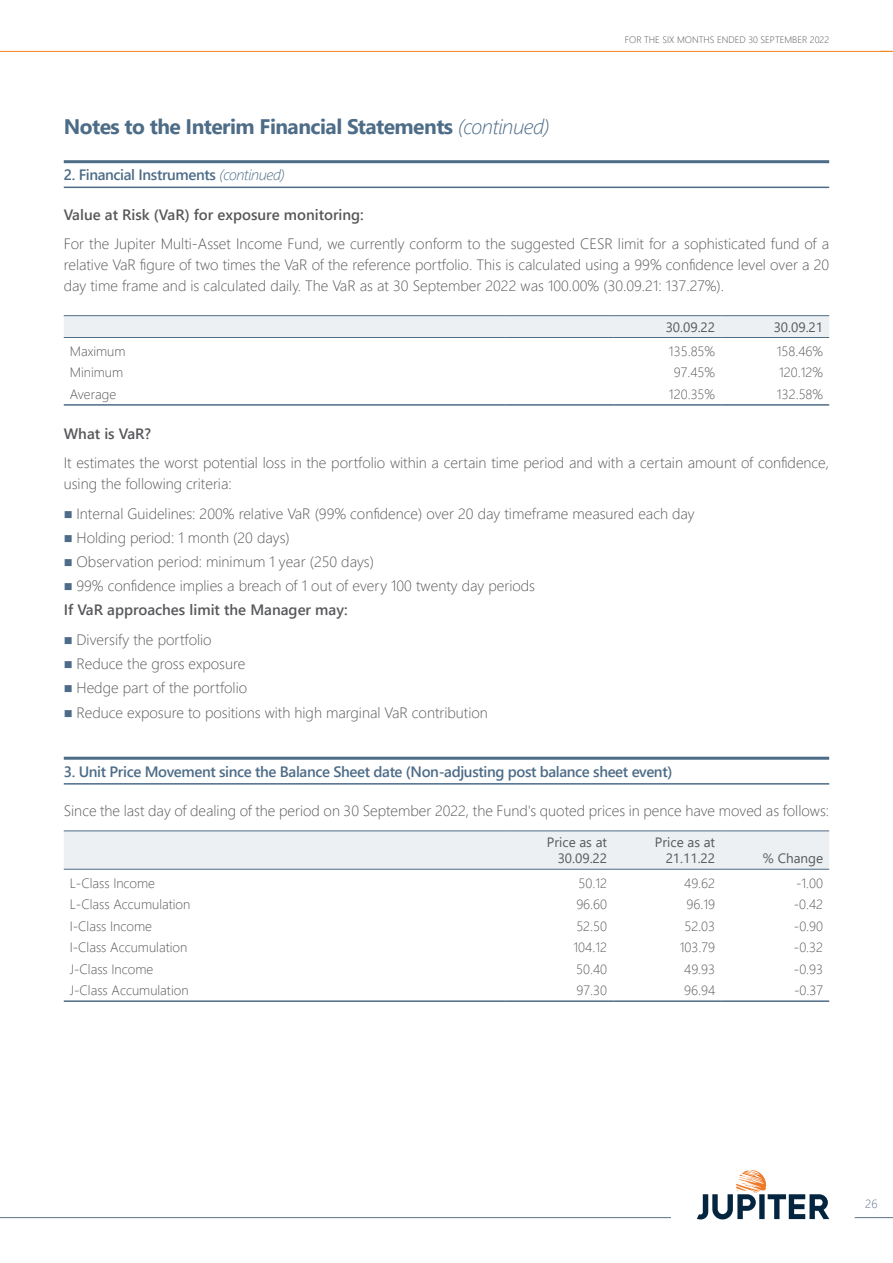
<style>
.page{position:relative;width:893px;height:1263px;background:#fff}
.page>*{position:absolute;margin:0;border:0;box-sizing:border-box;transform-origin:0 0}
.SectionName_copy{font:700 21px "Segoe UI";letter-spacing:-.025em;color:#4d6c87}
.BodyTextLargeSpace{font:300 15px/21px "Segoe UI";color:#57585a;text-align:justify}
.BodyText{font:300 15px/21px "Segoe UI";color:#57585a}
.FinancialInstruments{font:600 15px "Segoe UI";letter-spacing:-.025em;color:#4d6c87}
.BodyTextBold{font:600 15px "Segoe UI";color:#57585a}
.BodyRight{font:300 13.5px "Segoe UI";color:#57585a}
.BodyLeft{font:300 13.5px "Segoe UI";color:#57585a}
.HeaderRight{font:13.5px "Segoe UI";color:#57585a}
.t1{font:300 12px "Segoe UI";color:#5a718c}
.t2{font:300 9.3px "Segoe UI";color:#57585a}
.s1{font-weight:300;font-style:italic}
</style>
<div class="page">
<hr style="left:0;top:51px;width:893px;height:1px;background:#f58220">
<hr style="left:0;top:1217px;width:671px;height:1px;background:#5a718c">
<hr style="left:855px;top:1217px;width:38px;height:1px;background:#5a718c">
<svg style="left:697px;top:1170px;width:132px;height:50px"></svg>
<hr style="left:64px;top:757px;width:765px;height:3px;background:#4d6c87">
<hr style="left:64px;top:783px;width:765px;height:2px;background:#4d6c87">
<div style="left:64px;top:316px;width:765px;height:21px;background:#edf0f3"></div>
<hr style="left:64px;top:315px;width:441px;height:1px;background:#4d6c87">
<hr style="left:64px;top:337px;width:441px;height:1px;background:#4d6c87">
<hr style="left:505px;top:315px;width:108px;height:1px;background:#4d6c87">
<hr style="left:505px;top:337px;width:108px;height:1px;background:#4d6c87">
<hr style="left:613px;top:315px;width:108px;height:1px;background:#4d6c87">
<hr style="left:613px;top:337px;width:108px;height:1px;background:#4d6c87">
<hr style="left:721px;top:315px;width:108px;height:1px;background:#4d6c87">
<hr style="left:721px;top:337px;width:108px;height:1px;background:#4d6c87">
<hr style="left:64px;top:404px;width:441px;height:2px;background:#4d6c87">
<hr style="left:505px;top:404px;width:108px;height:2px;background:#4d6c87">
<hr style="left:613px;top:404px;width:108px;height:2px;background:#4d6c87">
<hr style="left:721px;top:404px;width:108px;height:2px;background:#4d6c87">
<div style="left:64px;top:831px;width:765px;height:38px;background:#edf0f3"></div>
<hr style="left:64px;top:830px;width:441px;height:1px;background:#4d6c87">
<hr style="left:64px;top:869px;width:441px;height:1px;background:#4d6c87">
<hr style="left:505px;top:830px;width:108px;height:1px;background:#4d6c87">
<hr style="left:505px;top:869px;width:108px;height:1px;background:#4d6c87">
<hr style="left:613px;top:830px;width:108px;height:1px;background:#4d6c87">
<hr style="left:613px;top:869px;width:108px;height:1px;background:#4d6c87">
<hr style="left:721px;top:830px;width:108px;height:1px;background:#4d6c87">
<hr style="left:721px;top:869px;width:108px;height:1px;background:#4d6c87">
<hr style="left:64px;top:1000px;width:441px;height:2px;background:#4d6c87">
<hr style="left:505px;top:1000px;width:108px;height:2px;background:#4d6c87">
<hr style="left:613px;top:1000px;width:108px;height:2px;background:#4d6c87">
<hr style="left:721px;top:1000px;width:108px;height:2px;background:#4d6c87">
<hr style="left:64px;top:160px;width:765px;height:3px;background:#4d6c87">
<hr style="left:64px;top:187px;width:765px;height:1px;background:#4d6c87">
<p class="SectionName_copy" style="left:64px;top:107px;width:487px">Notes to the Interim Financial Statements <span class="s1">(continued)</span></p>
<p class="FinancialInstruments" style="left:64px;top:161px;width:223px">2. Financial Instruments <span class="s1">(continued)</span></p>
<p class="t2" style="left:625px;top:31px;width:206px">FOR THE SIX MONTHS ENDED 30 SEPTEMBER 2022</p>
<p class="BodyTextBold" style="left:64px;top:200px;width:302px">Value at Risk (VaR) for exposure monitoring:</p>
<p class="BodyTextLargeSpace" style="left:64px;top:232px;width:767px">For the Jupiter Multi-Asset Income Fund, we currently conform to the suggested CESR limit for a sophisticated fund of a relative VaR figure of two times the VaR of the reference portfolio. This is calculated using a 99% confidence level over a 20 day time frame and is calculated daily. The VaR as at 30 September 2022 was 100.00% (30.09.21: 137.27%).</p>
<p class="HeaderRight" style="left:666px;top:314px;width:51px">30.09.22</p>
<p class="HeaderRight" style="left:774px;top:314px;width:51px">30.09.21</p>
<p class="BodyLeft" style="left:70px;top:338px;width:57px">Maximum</p>
<p class="BodyRight" style="left:669px;top:338px;width:48px">135.85%</p>
<p class="BodyRight" style="left:777px;top:338px;width:48px">158.46%</p>
<p class="BodyLeft" style="left:70px;top:360px;width:55px">Minimum</p>
<p class="BodyRight" style="left:674px;top:360px;width:43px">97.45%</p>
<p class="BodyRight" style="left:779px;top:360px;width:46px">120.12%</p>
<p class="BodyLeft" style="left:70px;top:381px;width:48px">Average</p>
<p class="BodyRight" style="left:669px;top:381px;width:48px">120.35%</p>
<p class="BodyRight" style="left:777px;top:381px;width:48px">132.58%</p>
<p class="BodyTextBold" style="left:64px;top:419px;width:89px">What is VaR?</p>
<p class="BodyText" style="left:64px;top:451px;width:767px">It estimates the worst potential loss in the portfolio within a certain time period and with a certain amount of confidence, using the following criteria:</p>
<p class="BodyTextLargeSpace" style="left:77px;top:501px;width:620px">Internal Guidelines: 200% relative VaR (99% confidence) over 20 day timeframe measured each day</p>
<p class="BodyTextLargeSpace" style="left:77px;top:526px;width:215px">Holding period: 1 month (20 days)</p>
<p class="BodyTextLargeSpace" style="left:77px;top:550px;width:299px">Observation period: minimum 1 year (250 days)</p>
<p class="BodyTextLargeSpace" style="left:77px;top:574px;width:460px">99% confidence implies a breach of 1 out of every 100 twenty day periods</p>
<p class="BodyTextBold" style="left:64px;top:596px;width:285px">If VaR approaches limit the Manager may:</p>
<p class="BodyTextLargeSpace" style="left:77px;top:628px;width:137px">Diversify the portfolio</p>
<p class="BodyTextLargeSpace" style="left:77px;top:652px;width:170px">Reduce the gross exposure</p>
<p class="BodyTextLargeSpace" style="left:77px;top:676px;width:172px">Hedge part of the portfolio</p>
<p class="BodyTextLargeSpace" style="left:77px;top:700px;width:413px">Reduce exposure to positions with high marginal VaR contribution</p>
<p class="FinancialInstruments" style="left:64px;top:757px;width:610px">3. Unit Price Movement since the Balance Sheet date (Non-adjusting post balance sheet event)</p>
<p class="BodyText" style="left:64px;top:799px;width:767px">Since the last day of dealing of the period on 30 September 2022, the Fund's quoted prices in pence have moved as follows:</p>
<p class="HeaderRight" style="left:547px;top:829px;width:62px">Price as at</p>
<p class="HeaderRight" style="left:558px;top:846px;width:51px">30.09.22</p>
<p class="HeaderRight" style="left:655px;top:829px;width:62px">Price as at</p>
<p class="HeaderRight" style="left:666px;top:846px;width:51px">21.11.22</p>
<p class="HeaderRight" style="left:763px;top:846px;width:62px">% Change</p>
<p class="BodyLeft" style="left:70px;top:870px;width:87px">L-Class Income</p>
<p class="BodyRight" style="left:578px;top:870px;width:30px">50.12</p>
<p class="BodyRight" style="left:684px;top:870px;width:33px">49.62</p>
<p class="BodyRight" style="left:796px;top:870px;width:29px">-1.00</p>
<p class="BodyLeft" style="left:70px;top:891px;width:122px">L-Class Accumulation</p>
<p class="BodyRight" style="left:576px;top:891px;width:32px">96.60</p>
<p class="BodyRight" style="left:686px;top:891px;width:30px">96.19</p>
<p class="BodyRight" style="left:794px;top:891px;width:31px">-0.42</p>
<p class="BodyLeft" style="left:70px;top:913px;width:84px">I-Class Income</p>
<p class="BodyRight" style="left:576px;top:913px;width:32px">52.50</p>
<p class="BodyRight" style="left:684px;top:913px;width:32px">52.03</p>
<p class="BodyRight" style="left:794px;top:913px;width:31px">-0.90</p>
<p class="BodyLeft" style="left:70px;top:934px;width:119px">I-Class Accumulation</p>
<p class="BodyRight" style="left:573px;top:934px;width:35px">104.12</p>
<p class="BodyRight" style="left:680px;top:934px;width:37px">103.79</p>
<p class="BodyRight" style="left:794px;top:934px;width:31px">-0.32</p>
<p class="BodyLeft" style="left:70px;top:956px;width:85px">J-Class Income</p>
<p class="BodyRight" style="left:576px;top:956px;width:33px">50.40</p>
<p class="BodyRight" style="left:684px;top:956px;width:33px">49.93</p>
<p class="BodyRight" style="left:794px;top:956px;width:31px">-0.93</p>
<p class="BodyLeft" style="left:70px;top:978px;width:120px">J-Class Accumulation</p>
<p class="BodyRight" style="left:577px;top:978px;width:32px">97.30</p>
<p class="BodyRight" style="left:684px;top:978px;width:33px">96.94</p>
<p class="BodyRight" style="left:794px;top:978px;width:31px">-0.37</p>
<p class="t1" style="left:865px;top:1193px;width:14px">26</p>
</div>
